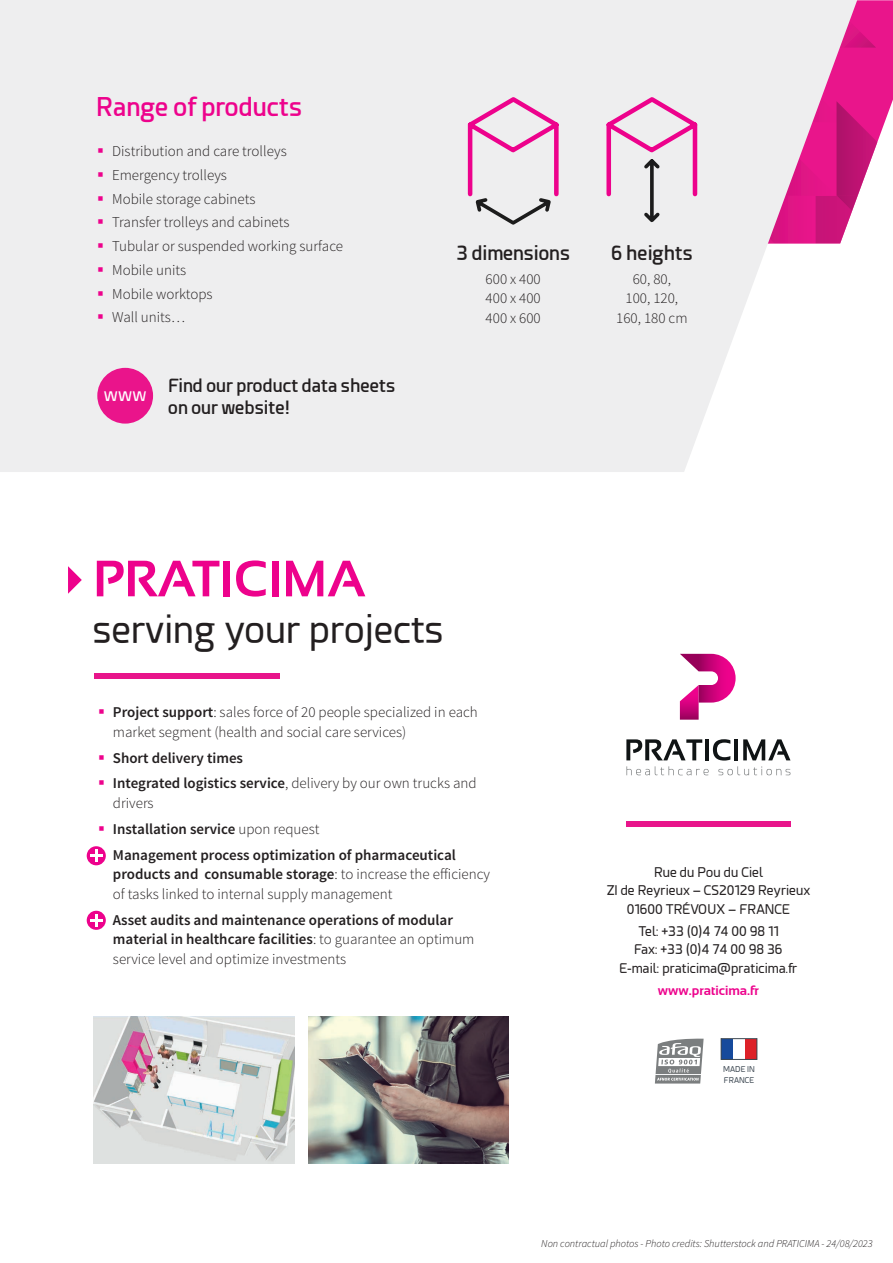
<style>
.page{position:relative;width:893px;height:1263px;background:#fff}
.page>*{position:absolute;margin:0;border:0;box-sizing:border-box;transform-origin:0 0}
.Texte_courant{font:700 51px "Sansation";color:#ed028c}
.Texte_courant-2{font:37.5px "Esphimere";color:#231f20}
.t1{font:600 25.5px "Esphimere";color:#ed028c}
.Texte_courant-3{font:600 19.5px "Esphimere";color:#231f20}
.t2{font:600 18px/22.5px "Esphimere";color:#231f20}
.Puces_roses{font:18px "Esphimere";color:#fff}
.Texte_courant-4{font:300 15px/19.5px "Source Sans Pro";color:#231f20}
.t3{font:600 15px/19.5px "Source Sans Pro";color:#231f20}
.t4{font:13.2px "Esphimere";color:#231f20}
.t5{font:700 13.2px "Sansation";color:#ed028c}
.t6{font:italic 300 10.5px "Source Sans Pro";color:#231f20}
.t7{font:7.95px/10.5px "Esphimere";color:#3c4751}
.s1{font-weight:600}
.s2{font-weight:300}
</style>
<div class="page">
<svg style="left:0;top:0;width:841px;height:472px;background:#efeff0"></svg>
<svg style="left:68px;top:566px;width:14px;height:28px"></svg>
<img style="left:94px;top:1017px;width:200px;height:146px">
<img style="left:308px;top:1017px;width:201px;height:146px">
<svg style="left:87px;top:911px;width:19px;height:19px"></svg>
<svg style="left:87px;top:846px;width:19px;height:19px"></svg>
<svg style="left:387px;top:0;width:506px;height:243px;background:#eacbde"></svg>
<div style="left:97px;top:368px;width:56px;height:56px;background:#ea148b;border-radius:50%"></div>
<svg style="left:626px;top:739px;width:76px;height:21px"></svg>
<hr style="left:705px;top:739px;width:4px;height:21px;background:#101415">
<svg style="left:713px;top:739px;width:17px;height:21px"></svg>
<hr style="left:734px;top:739px;width:4px;height:21px;background:#101415">
<svg style="left:743px;top:739px;width:47px;height:21px"></svg>
<svg style="left:626px;top:766px;width:83px;height:9px"></svg>
<svg style="left:718px;top:766px;width:72px;height:9px"></svg>
<svg style="left:680px;top:654px;width:56px;height:66px"></svg>
<div style="left:626px;top:821px;width:165px;height:5px;background:#e8158b"></div>
<div style="left:94px;top:673px;width:185px;height:5px;background:#e8158b"></div>
<div style="left:721px;top:1039px;width:12px;height:20px;background:#164a9c"></div>
<div style="left:745px;top:1039px;width:12px;height:20px;background:#dd2128"></div>
<div style="left:721px;top:1038px;width:36px;height:21px;border:1px solid #3c4751"></div>
<svg style="left:655px;top:1038px;width:49px;height:45px"></svg>
<hr style="left:655px;top:1074px;width:46px;height:1px;background:#fff">
<svg style="left:90px;top:849px;width:14px;height:13px"></svg>
<svg style="left:90px;top:914px;width:14px;height:12px"></svg>
<svg style="left:99px;top:148px;width:4px;height:5px"></svg>
<svg style="left:99px;top:172px;width:4px;height:5px"></svg>
<svg style="left:99px;top:196px;width:4px;height:4px"></svg>
<svg style="left:99px;top:220px;width:4px;height:4px"></svg>
<svg style="left:99px;top:243px;width:4px;height:5px"></svg>
<svg style="left:99px;top:267px;width:4px;height:5px"></svg>
<svg style="left:99px;top:291px;width:4px;height:4px"></svg>
<svg style="left:99px;top:315px;width:4px;height:4px"></svg>
<p class="t1" style="left:96px;top:91px;width:207px">Range of products</p>
<p class="Texte_courant-4" style="left:112px;top:142px;width:176px">Distribution and care trolleys</p>
<p class="Texte_courant-4" style="left:112px;top:165px;width:116px">Emergency trolleys</p>
<p class="Texte_courant-4" style="left:112px;top:189px;width:145px">Mobile storage cabinets</p>
<p class="Texte_courant-4" style="left:112px;top:213px;width:179px">Transfer trolleys and cabinets</p>
<p class="Texte_courant-4" style="left:112px;top:237px;width:232px">Tubular or suspended working surface</p>
<p class="Texte_courant-4" style="left:112px;top:260px;width:75px">Mobile units</p>
<p class="Texte_courant-4" style="left:112px;top:284px;width:102px">Mobile worktops</p>
<p class="Texte_courant-4" style="left:112px;top:308px;width:74px">Wall units…</p>
<p class="Puces_roses" style="left:104px;top:384px;width:44px">www</p>
<p class="t2" style="left:168px;top:374px;width:229px">Find our product data sheets on our website!</p>
<p class="Texte_courant-3" style="left:457px;top:241px;width:115px">3 dimensions</p>
<p class="Texte_courant-4" style="left:486px;top:269px;width:57px">600 x 400</p>
<p class="Texte_courant-4" style="left:486px;top:288px;width:57px">400 x 400</p>
<p class="Texte_courant-4" style="left:486px;top:308px;width:57px">400 x 600</p>
<p class="Texte_courant-3" style="left:611px;top:241px;width:83px">6 heights</p>
<p class="Texte_courant-4" style="left:633px;top:269px;width:40px">60, 80,</p>
<p class="Texte_courant-4" style="left:625px;top:288px;width:54px">100, 120,</p>
<p class="Texte_courant-4" style="left:616px;top:308px;width:73px">160, 180 cm</p>
<p class="Texte_courant" style="left:93px;top:550px;width:274px">PRATICIMA</p>
<p class="Texte_courant-2" style="left:93px;top:608px;width:352px">serving your projects</p>
<p class="Texte_courant-4" style="left:113px;top:702px;width:366px"><span class="s1">Project support</span>: sales force of 20 people specialized in each market segment (health and social care services)</p>
<p class="t3" style="left:113px;top:748px;width:132px">Short delivery times</p>
<p class="Texte_courant-4" style="left:113px;top:774px;width:365px"><span class="s1">Integrated logistics service</span>, delivery by our own trucks and drivers</p>
<p class="t3" style="left:113px;top:819px;width:208px">Installation service <span class="s2">upon request</span></p>
<p class="t3" style="left:113px;top:845px;width:379px">Management process optimization of pharmaceutical products and consumable storage<span class="s2">: to increase the efficiency of tasks linked to internal supply management</span></p>
<p class="t3" style="left:113px;top:910px;width:363px">Asset audits and maintenance operations of modular material in healthcare facilities<span class="s2">: to guarantee an optimum service level and optimize investments</span></p>
<p class="t4" style="left:654px;top:864px;width:110px">Rue du Pou du Ciel</p>
<p class="t4" style="left:607px;top:883px;width:205px">ZI de Reyrieux – CS20129 Reyrieux</p>
<p class="t4" style="left:627px;top:901px;width:165px">01600 TRÉVOUX – FRANCE</p>
<p class="t4" style="left:638px;top:924px;width:142px">Tel: +33 (0)4 74 00 98 11</p>
<p class="t4" style="left:634px;top:942px;width:150px">Fax: +33 (0)4 74 00 98 36</p>
<p class="t4" style="left:620px;top:961px;width:179px">E-mail: praticima@praticima.fr</p>
<p class="t5" style="left:658px;top:983px;width:103px">www.praticima.fr</p>
<p class="t7" style="left:723px;top:1064px;width:33px">MADE IN<br>FRANCE</p>
<p class="t6" style="left:541px;top:1237px;width:333px">Non contractual photos - Photo credits: Shutterstock and PRATICIMA - 24/08/2023</p>
</div>
